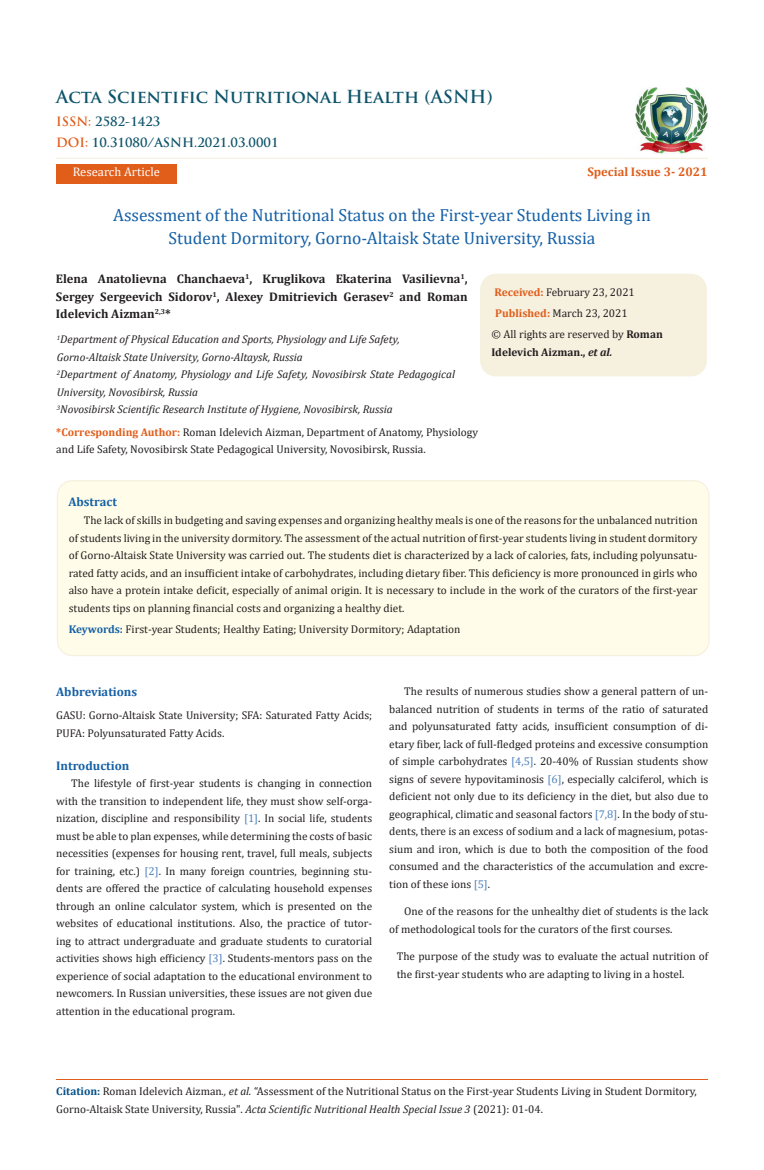
<style>
.page{position:relative;width:764px;height:1170px;background:#fff}
.page>*{position:absolute;margin:0;border:0;box-sizing:border-box;transform-origin:0 0}
.t1{font:17.5px/22.5px "Cambria";color:#1560a6;text-align:center}
.t2{font:700 17.5px "Trajan Pro";color:#0e546a}
.t3{font:700 12.5px/17.5px "Cambria";color:#231f20;text-align:justify}
.t4{font:700 12.5px "Trajan Pro";color:#0e546a}
.t5{font:700 12.5px "Cambria";color:#1560a6}
.t6{font:700 12.5px "Cambria";color:#e05d1a}
.t7{font:12.5px "Cambria";color:#fff}
._15-OS-Level1-Multip{font:11.25px/17.5px "Cambria";color:#231f20}
.t8{font:italic 11.25px/17.5px "Cambria";color:#231f20}
._07-OS-Email-address{font:11.25px/17.5px "Cambria";color:#231f20}
.s1{color:#e05d1a}
.s2{font-weight:700;color:#e05d1a}
.s3{font-weight:700}
.s4{font-weight:700;font-style:italic}
.s5{font-weight:700;color:#1560a6}
.s6{color:#4f81bd}
.s7{font-weight:700;color:#035089}
.s8{font-style:italic}
</style>
<div class="page">
<div style="left:56px;top:164px;width:120px;height:19px;background:#e05d1a"></div>
<img style="left:635px;top:88px;width:72px;height:66px">
<div style="left:481px;top:274px;width:225px;height:102px;background:#f6f0df;border-radius:15px"></div>
<div style="left:480px;top:274px;width:227px;height:102px;border:1px solid #f6f0df;border-radius:15px"></div>
<div style="left:57px;top:481px;width:652px;height:175px;background:#fffde9;border-radius:15px"></div>
<div style="left:57px;top:480px;width:652px;height:176px;border:1px solid #f6f0df;border-radius:15px"></div>
<hr style="left:56px;top:158px;width:652px;height:1px;background:#f6f0df">
<hr style="left:56px;top:1079px;width:651px;height:1px;background:#e05d1a">
<p class="t2" style="left:56px;top:86px;width:438px">Acta Scientific Nutritional Health (ASNH)</p>
<p class="t4" style="left:56px;top:114px;width:106px"><span class="s1">ISSN:</span> 2582-1423</p>
<p class="t4" style="left:56px;top:135px;width:224px"><span class="s1">DOI:</span> 10.31080/ASNH.2021.03.0001</p>
<p class="t6" style="left:587px;top:163px;width:122px">Special Issue 3- 2021</p>
<p class="t1" style="left:113px;top:204px;width:539px">Assessment of the Nutritional Status on the First-year Students Living in<br>Student Dormitory, Gorno-Altaisk State University, Russia</p>
<p class="t3" style="left:56px;top:270px;width:413px">Elena Anatolievna Chanchaeva<sup>1</sup>, Kruglikova Ekaterina Vasilievna<sup>1</sup>, Sergey Sergeevich Sidorov<sup>1</sup>, Alexey Dmitrievich Gerasev<sup>2</sup> and Roman Idelevich Aizman<sup>2,3</sup>*</p>
<p class="t8" style="left:57px;top:330px;width:344px"><sup>1</sup>Department of Physical Education and Sports, Physiology and Life Safety,<br>Gorno-Altaisk State University, Gorno-Altaysk, Russia</p>
<p class="t8" style="left:57px;top:365px;width:400px"><sup>2</sup>Department of Anatomy, Physiology and Life Safety, Novosibirsk State Pedagogical<br>University, Novosibirsk, Russia</p>
<p class="t8" style="left:57px;top:400px;width:337px"><sup>3</sup>Novosibirsk Scientific Research Institute of Hygiene, Novosibirsk, Russia</p>
<p class="_15-OS-Level1-Multip" style="left:56px;top:423px;width:423px"><span class="s2">*Corresponding Author:</span> Roman Idelevich Aizman, Department of Anatomy, Physiology and Life Safety, Novosibirsk State Pedagogical University, Novosibirsk, Russia.</p>
<p class="t7" style="left:73px;top:165px;width:89px">Research Article</p>
<p class="_15-OS-Level1-Multip" style="left:494px;top:284px;width:142px"><span class="s2">Received:</span> February 23, 2021</p>
<p class="_15-OS-Level1-Multip" style="left:495px;top:304px;width:134px"><span class="s2">Published:</span> March 23, 2021</p>
<p class="_15-OS-Level1-Multip" style="left:491px;top:326px;width:173px">© All rights are reserved by <span class="s3">Roman<br>Idelevich Aizman.,</span> <span class="s4">et al.</span></p>
<p class="t5" style="left:68px;top:493px;width:50px">Abstract</p>
<p class="_15-OS-Level1-Multip" style="left:69px;top:512px;width:630px;text-align:justify;text-indent:15px">The lack of skills in budgeting and saving expenses and organizing healthy meals is one of the reasons for the unbalanced nutrition of students living in the university dormitory. The assessment of the actual nutrition of first-year students living in student dormitory of Gorno-Altaisk State University was carried out. The students diet is characterized by a lack of calories, fats, including polyunsatu&shy;rated fatty acids, and an insufficient intake of carbohydrates, including dietary fiber. This deficiency is more pronounced in girls who also have a protein intake deficit, especially of animal origin. It is necessary to include in the work of the curators of the first-year students tips on planning financial costs and organizing a healthy diet.</p>
<p class="_15-OS-Level1-Multip" style="left:69px;top:620px;width:393px"><span class="s5">Keywords:</span> First-year Students; Healthy Eating; University Dormitory; Adaptation</p>
<p class="t5" style="left:56px;top:683px;width:82px">Abbreviations</p>
<p class="_07-OS-Email-address" style="left:56px;top:706px;width:317px">GASU: Gorno-Altaisk State University; SFA: Saturated Fatty Acids;<br>PUFA: Polyunsaturated Fatty Acids.</p>
<p class="t5" style="left:56px;top:756px;width:75px">Introduction</p>
<p class="_15-OS-Level1-Multip" style="left:56px;top:774px;width:317px;text-align:justify;text-indent:15px">The lifestyle of first-year students is changing in connection with the transition to independent life, they must show self-orga&shy;nization, discipline and responsibility <span class="s6">[1]</span>. In social life, students must be able to plan expenses, while determining the costs of basic necessities (expenses for housing rent, travel, full meals, subjects for training, etc.) <span class="s6">[2]</span>. In many foreign countries, beginning stu&shy;dents are offered the practice of calculating household expenses through an online calculator system, which is presented on the websites of educational institutions. Also, the practice of tutor&shy;ing to attract undergraduate and graduate students to curatorial activities shows high efficiency <span class="s6">[3]</span>. Students-mentors pass on the experience of social adaptation to the educational environment to newcomers. In Russian universities, these issues are not given due attention in the educational program.</p>
<p class="_15-OS-Level1-Multip" style="left:389px;top:682px;width:320px;text-align:justify;text-indent:15px">The results of numerous studies show a general pattern of un&shy;balanced nutrition of students in terms of the ratio of saturated and polyunsaturated fatty acids, insufficient consumption of di&shy;etary fiber, lack of full-fledged proteins and excessive consumption of simple carbohydrates <span class="s6">[4,5]</span>. 20-40% of Russian students show signs of severe hypovitaminosis <span class="s6">[6]</span>, especially calciferol, which is deficient not only due to its deficiency in the diet, but also due to geographical, climatic and seasonal factors <span class="s6">[7,8]</span>. In the body of stu&shy;dents, there is an excess of sodium and a lack of magnesium, potas&shy;sium and iron, which is due to both the composition of the food consumed and the characteristics of the accumulation and excre&shy;tion of these ions <span class="s6">[5]</span>.</p>
<p class="_15-OS-Level1-Multip" style="left:389px;top:902px;width:320px;text-indent:15px">One of the reasons for the unhealthy diet of students is the lack of methodological tools for the curators of the first courses.</p>
<p class="_15-OS-Level1-Multip" style="left:397px;top:947px;width:313px">The purpose of the study was to evaluate the actual nutrition of the first-year students who are adapting to living in a hostel.</p>
<p class="_15-OS-Level1-Multip" style="left:56px;top:1083px;width:642px"><span class="s7">Citation:</span> Roman Idelevich Aizman<span class="s8">., et al.</span> “Assessment of the Nutritional Status on the First-year Students Living in Student Dormitory,<br>Gorno-Altaisk State University, Russia". <span class="s8">Acta Scientific Nutritional Health Special Issue 3</span> (2021): 01-04.</p>
</div>
